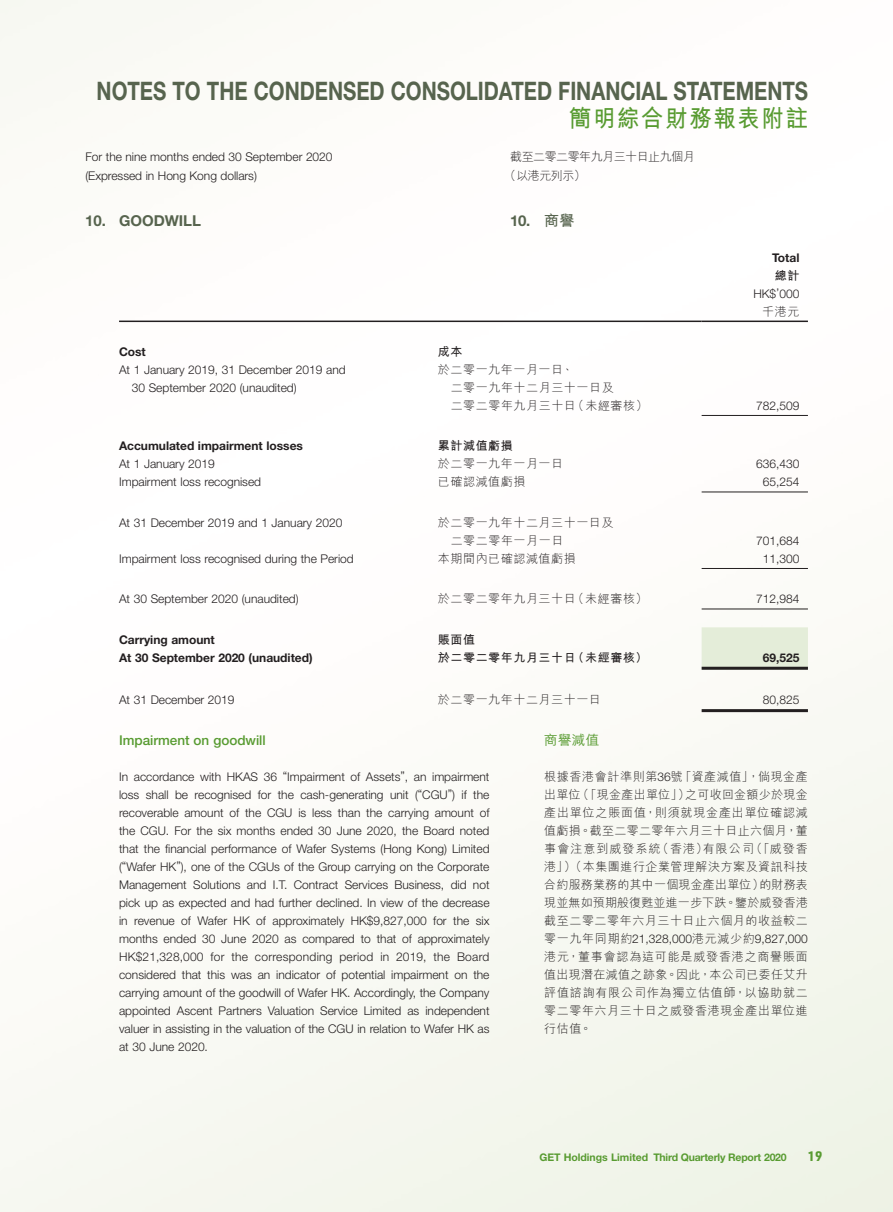
<style>
.page{position:relative;width:893px;height:1212px;background:#fff}
.page>*{position:absolute;margin:0;border:0;box-sizing:border-box;transform-origin:0 0}
.t1{font:700 25.5px "Helvetica Neue LT Std";color:#57644e;scale:.8 1}
.t2{font:700 24px "M Hei HK";letter-spacing:.08em;color:#589b31;scale:.93 1}
.Heading_1{font:700 15px "Helvetica Neue LT Std";color:#57644e}
.C_Heading_1{font:700 15px "Helvetica Neue LT Std";color:#57644e}
.Heading_2{font:500 13.5px "Helvetica Neue LT Std";color:#589b31}
.C_Heading_2{font:500 13.5px "M Hei HK";color:#589b31}
.t3{font:700 13.5px "URWDIN";color:#589b31}
.Body_Text{font:300 12px/18px "Helvetica Neue LT Std";color:#231f20}
.C_Body_Text{font:300 12px/18px "M Hei HK";letter-spacing:.05em;color:#231f20;text-align:justify}
.Body_Text-2{font:300 12px/18px "M Hei HK";letter-spacing:.05em;color:#231f20}
.Body_Text-3{font:700 12px "Helvetica Neue LT Std";color:#231f20}
.Body_Text-4{font:700 12px "M Hei HK";letter-spacing:.05em;color:#231f20}
.C_Body_Text-2{font:300 12px/18.5px "M Hei HK";letter-spacing:-.04em;color:#231f20}
.t4{font:700 10.5px "Helvetica Neue LT Std";letter-spacing:-.02em;color:#589b31}
.s1{font-family:"M Hei HK"}
.s2{font-family:"Helvetica Neue LT Std"}
</style>
<div class="page">
<div style="left:702px;top:627px;width:106px;height:40px;background:#e4edd9"></div>
<hr style="left:119px;top:321px;width:319px;height:1px;background:#231f20">
<hr style="left:438px;top:321px;width:264px;height:1px;background:#231f20">
<hr style="left:702px;top:321px;width:106px;height:1px;background:#231f20">
<hr style="left:702px;top:415px;width:106px;height:1px;background:#231f20">
<hr style="left:702px;top:492px;width:106px;height:1px;background:#231f20">
<hr style="left:702px;top:568px;width:106px;height:1px;background:#231f20">
<hr style="left:702px;top:609px;width:106px;height:1px;background:#231f20">
<hr style="left:702px;top:667px;width:106px;height:3px;background:#231f20">
<hr style="left:702px;top:709px;width:106px;height:3px;background:#231f20">
<h1 class="t1" style="left:97px;top:75px;width:891px">NOTES TO THE CONDENSED CONSOLIDATED FINANCIAL STATEMENTS</h1>
<h2 class="t2" style="left:569px;top:101px;width:258px">簡明綜合財務報表附註</h2>
<p class="Body_Text" style="left:85px;top:148px;width:249px;line-height:18.5px">For the nine months ended 30 September 2020 (Expressed in Hong Kong dollars)</p>
<p class="C_Body_Text-2" style="left:504px;top:148px;width:192px;text-indent:6px">截至二零二零年九月三十日止九個月（以港元列示）</p>
<p class="Heading_1" style="left:85px;top:211px;width:118px">10. GOODWILL</p>
<p class="C_Heading_1" style="left:510px;top:211px;width:66px">10. <span class="s1">商譽</span></p>
<p class="Body_Text-3" style="left:119px;top:344px;width:28px">Cost</p>
<p class="Body_Text-4" style="left:438px;top:343px;width:26px">成本</p>
<p class="Body_Text" style="left:132px;top:360px;width:215px;text-indent:-13px">At 1 January 2019, 31 December 2019 and<br>30 September 2020 (unaudited)</p>
<p class="Body_Text-2" style="left:451px;top:360px;width:199px;text-indent:-13px">於二零一九年一月一日、<br>二零一九年十二月三十一日及<br>二零二零年九月三十日（未經審核）</p>
<p class="Body_Text-3" style="left:772px;top:250px;width:29px">Total</p>
<p class="Body_Text-4" style="left:775px;top:267px;width:26px">總計</p>
<p class="Body_Text" style="left:753px;top:284px;width:48px">HK$’000</p>
<p class="Body_Text-2" style="left:762px;top:302px;width:39px">千港元</p>
<p class="Body_Text" style="left:756px;top:396px;width:45px">782,509</p>
<p class="Body_Text-3" style="left:119px;top:439px;width:185px">Accumulated impairment losses</p>
<p class="Body_Text-4" style="left:438px;top:437px;width:76px">累計減值虧損</p>
<p class="Body_Text" style="left:119px;top:455px;width:97px">At 1 January 2019</p>
<p class="Body_Text-2" style="left:438px;top:455px;width:127px">於二零一九年一月一日</p>
<p class="Body_Text" style="left:756px;top:455px;width:45px">636,430</p>
<p class="Body_Text" style="left:119px;top:473px;width:144px">Impairment loss recognised</p>
<p class="Body_Text-2" style="left:438px;top:473px;width:89px">已確認減值虧損</p>
<p class="Body_Text" style="left:763px;top:473px;width:38px">65,254</p>
<p class="Body_Text" style="left:119px;top:513px;width:225px">At 31 December 2019 and 1 January 2020</p>
<p class="Body_Text-2" style="left:451px;top:513px;width:164px;text-indent:-13px">於二零一九年十二月三十一日及二零二零年一月一日</p>
<p class="Body_Text" style="left:756px;top:531px;width:45px">701,684</p>
<p class="Body_Text" style="left:119px;top:549px;width:236px">Impairment loss recognised during the Period</p>
<p class="Body_Text-2" style="left:438px;top:549px;width:139px">本期間內已確認減值虧損</p>
<p class="Body_Text" style="left:763px;top:549px;width:38px">11,300</p>
<p class="Body_Text" style="left:119px;top:590px;width:181px">At 30 September 2020 (unaudited)</p>
<p class="Body_Text-2" style="left:438px;top:590px;width:211px">於二零二零年九月三十日（未經審核）</p>
<p class="Body_Text" style="left:756px;top:590px;width:45px">712,984</p>
<p class="Body_Text-3" style="left:119px;top:632px;width:97px">Carrying amount</p>
<p class="Body_Text-4" style="left:438px;top:631px;width:39px">賬面值</p>
<p class="Body_Text-3" style="left:119px;top:650px;width:195px">At 30 September 2020 (unaudited)</p>
<p class="Body_Text-4" style="left:438px;top:649px;width:211px">於二零二零年九月三十日（未經審核）</p>
<p class="Body_Text-3" style="left:763px;top:650px;width:38px">69,525</p>
<p class="Body_Text" style="left:119px;top:691px;width:117px">At 31 December 2019</p>
<p class="Body_Text-2" style="left:438px;top:691px;width:164px">於二零一九年十二月三十一日</p>
<p class="Body_Text" style="left:763px;top:691px;width:38px">80,825</p>
<p class="Heading_2" style="left:119px;top:732px;width:148px">Impairment on goodwill</p>
<p class="Body_Text" style="left:119px;top:767px;width:372px;text-align:justify">In accordance with HKAS 36 “Impairment of Assets”, an impairment loss shall be recognised for the cash-generating unit (“CGU”) if the recoverable amount of the CGU is less than the carrying amount of the CGU. For the six months ended 30 June 2020, the Board noted that the financial performance of Wafer Systems (Hong Kong) Limited (“Wafer HK”), one of the CGUs of the Group carrying on the Corporate Management Solutions and I.T. Contract Services Business, did not pick up as expected and had further declined. In view of the decrease in revenue of Wafer HK of approximately HK$9,827,000 for the six months ended 30 June 2020 as compared to that of approximately HK$21,328,000 for the corresponding period in 2019, the Board considered that this was an indicator of potential impairment on the carrying amount of the goodwill of Wafer HK. Accordingly, the Company appointed Ascent Partners Valuation Service Limited as independent valuer in assisting in the valuation of the CGU in relation to Wafer HK as at 30 June 2020.</p>
<p class="C_Heading_2" style="left:544px;top:730px;width:56px">商譽減值</p>
<p class="C_Body_Text" style="left:544px;top:767px;width:265px">根據香港會計準則第<span class="s2">36</span>號「資產減值」，倘現金產出單位（「現金產出單位」）之可收回金額少於現金產出單位之賬面值，則須就現金產出單位確認減值虧損。截至二零二零年六月三十日止六個月，董事會注意到威發系統（香港）有限公司（「威發香港」）（本集團進行企業管理解決方案及資訊科技合約服務業務的其中一個現金產出單位）的財務表現並無如預期般復甦並進一步下跌。鑒於威發香港截至二零二零年六月三十日止六個月的收益較二零一九年同期約<span class="s2">21,328,000</span>港元減少約<span class="s2">9,827,000</span>港元，董事會認為這可能是威發香港之商譽賬面值出現潛在減值之跡象。因此，本公司已委任艾升評值諮詢有限公司作為獨立估值師，以協助就二零二零年六月三十日之威發香港現金產出單位進行估值。</p>
<p class="t4" style="left:539px;top:1151px;width:249px">GET Holdings Limited Third Quarterly Report 2020</p>
<p class="t3" style="left:808px;top:1147px;width:16px">19</p>
</div>
